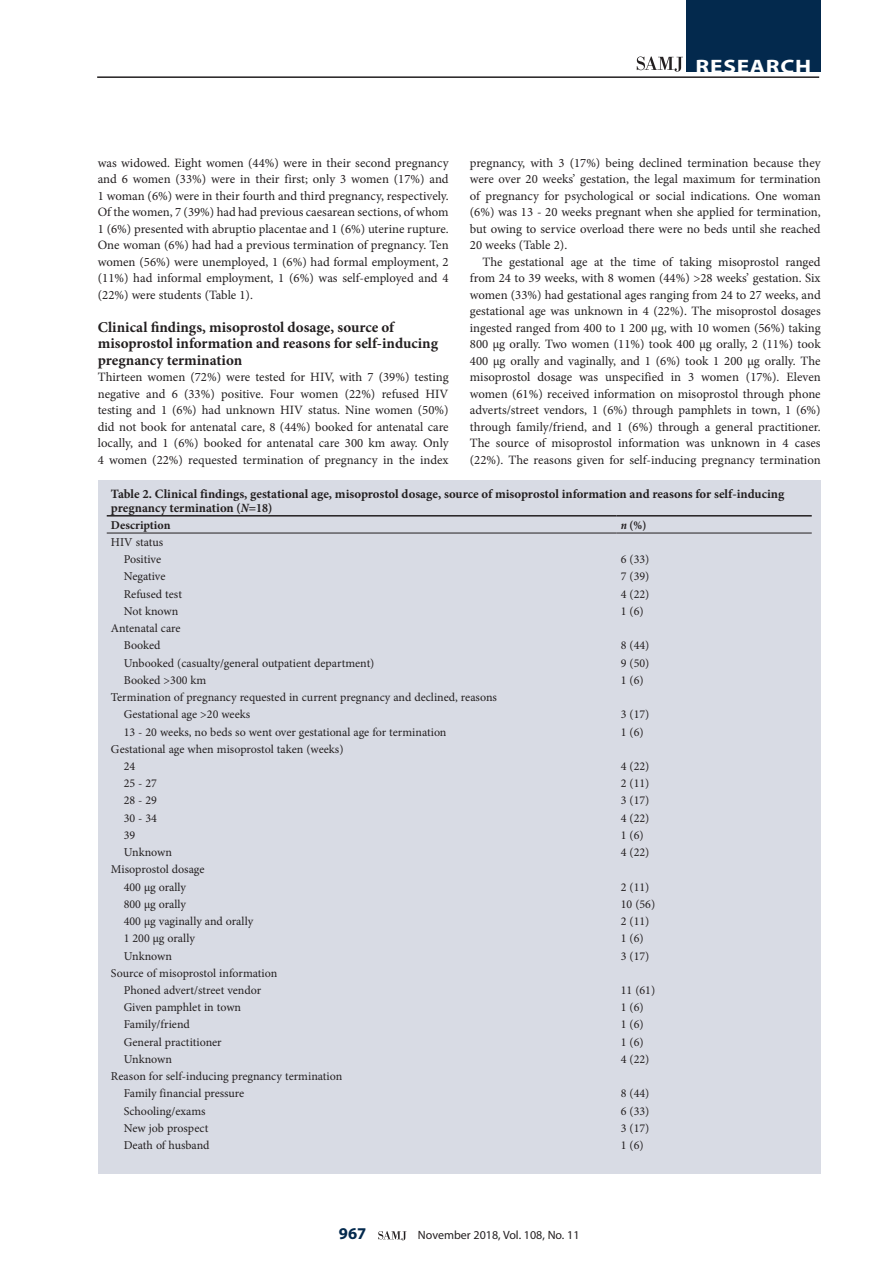
<style>
.page{position:relative;width:893px;height:1263px;background:#fff}
.page>*{position:absolute;margin:0;border:0;box-sizing:border-box;transform-origin:0 0}
.t1{font:700 19.5px "Myriad Pro";letter-spacing:.03em;color:#fff;scale:1.2 1}
.t2{font:700 16.5px "Myriad Pro";color:#03294d}
.C_HEAD{font:700 15px/16.5px "Minion Pro";color:#231f20}
.BODY_TEXT_1ST_PARAGR{font:12.75px/16.5px "Minion Pro";letter-spacing:-.005em;color:#231f20;text-align:justify}
.BODY_TEXT_INDENT{font:12.75px/16.5px "Minion Pro";letter-spacing:-.005em;color:#231f20;text-align:justify}
.TABLE_HEAD{font:700 12.75px/13.5px "Minion Pro";color:#231f20}
.TABLE_COPY_INDENT{font:12px "Minion Pro";color:#231f20}
.TABLE_COPY{font:12px "Minion Pro";color:#231f20}
.t3{font:12px "Myriad Pro";color:#231f20}
.TABLE_FIELD_NAME{font:700 12px "Minion Pro";color:#231f20}
.TABLE_FIELD_NAME-2{font:700 condensed 12px "Minion Pro";color:#231f20}
.s1{font-stretch:condensed}
.s2{font-style:italic;font-stretch:condensed}
.s3{font-style:italic}
</style>
<div class="page">
<svg style="left:378px;top:1231px;width:28px;height:9px"></svg>
<hr style="left:97px;top:76px;width:722px;height:2px;background:#231f20">
<div style="left:686px;top:0;width:135px;height:72px;background:#03294d"></div>
<svg style="left:637px;top:57px;width:46px;height:15px"></svg>
<div style="left:98px;top:480px;width:722px;height:693px;background:#d8dbe4"></div>
<hr style="left:107px;top:515px;width:510px;height:1px;background:#231f20">
<hr style="left:617px;top:515px;width:195px;height:1px;background:#231f20">
<hr style="left:107px;top:533px;width:510px;height:1px;background:#231f20">
<hr style="left:617px;top:533px;width:195px;height:1px;background:#231f20">
<h1 class="t1" style="left:696px;top:54px;width:98px">RESEARCH</h1>
<p class="BODY_TEXT_1ST_PARAGR" style="left:98px;top:154px;width:352px">was widowed. Eight women (44%) were in their second pregnancy and 6 women (33%) were in their first; only 3 women (17%) and 1 woman (6%) were in their fourth and third pregnancy, respectively.<br>Of the women, 7 (39%) had had previous caesarean sections, of whom 1 (6%) presented with abruptio placentae and 1 (6%) uterine rupture.<br>One woman (6%) had had a previous termination of pregnancy. Ten women (56%) were unemployed, 1 (6%) had formal employment, 2 (11%) had informal employment, 1 (6%) was self-employed and 4 (22%) were students (Table 1).</p>
<h3 class="C_HEAD" style="left:98px;top:318px;width:342px">Clinical findings, misoprostol dosage, source of misoprostol information and reasons for self-inducing pregnancy termination</h3>
<p class="BODY_TEXT_1ST_PARAGR" style="left:98px;top:369px;width:352px">Thirteen women (72%) were tested for HIV, with 7 (39%) testing negative and 6 (33%) positive. Four women (22%) refused HIV testing and 1 (6%) had unknown HIV status. Nine women (50%) did not book for antenatal care, 8 (44%) booked for antenatal care locally, and 1 (6%) booked for antenatal care 300 km away. Only 4 women (22%) requested termination of pregnancy in the index</p>
<p class="BODY_TEXT_1ST_PARAGR" style="left:470px;top:154px;width:352px">pregnancy, with 3 (17%) being declined termination because they were over 20 weeks’ gestation, the legal maximum for termination of pregnancy for psychological or social indications. One woman (6%) was 13 - 20 weeks pregnant when she applied for termination, but owing to service overload there were no beds until she reached 20 weeks (Table 2).</p>
<p class="BODY_TEXT_INDENT" style="left:470px;top:253px;width:352px;text-indent:13px">The gestational age at the time of taking misoprostol ranged from 24 to 39 weeks, with 8 women (44%) &gt;28 weeks’ gestation. Six women (33%) had gestational ages ranging from 24 to 27 weeks, and gestational age was unknown in 4 (22%). The misoprostol dosages ingested ranged from 400 to 1 200 µg, with 10 women (56%) taking 800 µg orally. Two women (11%) took 400 µg orally, 2 (11%) took 400 µg orally and vaginally, and 1 (6%) took 1 200 µg orally. The misoprostol dosage was unspecified in 3 women (17%). Eleven women (61%) received information on misoprostol through phone adverts/street vendors, 1 (6%) through pamphlets in town, 1 (6%) through family/friend, and 1 (6%) through a general practitioner.<br>The source of misoprostol information was unknown in 4 cases (22%). The reasons given for self-inducing pregnancy termination</p>
<p class="TABLE_HEAD" style="left:111px;top:487px;width:675px">Table 2. Clinical findings, gestational age, misoprostol dosage, source of misoprostol information and reasons for self-inducing pregnancy termination <span class="s1">(</span><span class="s2">N</span><span class="s1">=18)</span></p>
<p class="TABLE_FIELD_NAME" style="left:111px;top:516px;width:61px">Description</p>
<p class="TABLE_FIELD_NAME-2" style="left:621px;top:517px;width:27px"><span class="s3">n</span> (%)</p>
<p class="TABLE_COPY" style="left:111px;top:534px;width:54px">HIV status</p>
<p class="TABLE_COPY_INDENT" style="left:124px;top:551px;width:39px">Positive</p>
<p class="TABLE_COPY" style="left:621px;top:551px;width:30px">6 (33)</p>
<p class="TABLE_COPY_INDENT" style="left:124px;top:569px;width:43px">Negative</p>
<p class="TABLE_COPY" style="left:621px;top:569px;width:30px">7 (39)</p>
<p class="TABLE_COPY_INDENT" style="left:124px;top:586px;width:60px">Refused test</p>
<p class="TABLE_COPY" style="left:621px;top:586px;width:30px">4 (22)</p>
<p class="TABLE_COPY_INDENT" style="left:124px;top:603px;width:56px">Not known</p>
<p class="TABLE_COPY" style="left:621px;top:603px;width:24px">1 (6)</p>
<p class="TABLE_COPY" style="left:111px;top:620px;width:71px">Antenatal care</p>
<p class="TABLE_COPY_INDENT" style="left:124px;top:637px;width:38px">Booked</p>
<p class="TABLE_COPY" style="left:621px;top:637px;width:30px">8 (44)</p>
<p class="TABLE_COPY_INDENT" style="left:124px;top:655px;width:252px">Unbooked (casualty/general outpatient department)</p>
<p class="TABLE_COPY" style="left:621px;top:655px;width:30px">9 (50)</p>
<p class="TABLE_COPY_INDENT" style="left:124px;top:672px;width:84px">Booked &gt;300 km</p>
<p class="TABLE_COPY" style="left:621px;top:672px;width:24px">1 (6)</p>
<p class="TABLE_COPY" style="left:111px;top:689px;width:387px">Termination of pregnancy requested in current pregnancy and declined, reasons</p>
<p class="TABLE_COPY_INDENT" style="left:124px;top:706px;width:128px">Gestational age &gt;20 weeks</p>
<p class="TABLE_COPY" style="left:621px;top:706px;width:30px">3 (17)</p>
<p class="TABLE_COPY_INDENT" style="left:124px;top:724px;width:324px">13 - 20 weeks, no beds so went over gestational age for termination</p>
<p class="TABLE_COPY" style="left:621px;top:724px;width:24px">1 (6)</p>
<p class="TABLE_COPY" style="left:111px;top:741px;width:234px">Gestational age when misoprostol taken (weeks)</p>
<p class="TABLE_COPY_INDENT" style="left:124px;top:758px;width:13px">24</p>
<p class="TABLE_COPY" style="left:621px;top:758px;width:30px">4 (22)</p>
<p class="TABLE_COPY_INDENT" style="left:124px;top:775px;width:35px">25 - 27</p>
<p class="TABLE_COPY" style="left:621px;top:775px;width:30px">2 (11)</p>
<p class="TABLE_COPY_INDENT" style="left:124px;top:792px;width:35px">28 - 29</p>
<p class="TABLE_COPY" style="left:621px;top:792px;width:30px">3 (17)</p>
<p class="TABLE_COPY_INDENT" style="left:124px;top:810px;width:35px">30 - 34</p>
<p class="TABLE_COPY" style="left:621px;top:810px;width:30px">4 (22)</p>
<p class="TABLE_COPY_INDENT" style="left:124px;top:827px;width:13px">39</p>
<p class="TABLE_COPY" style="left:621px;top:827px;width:24px">1 (6)</p>
<p class="TABLE_COPY_INDENT" style="left:124px;top:844px;width:50px">Unknown</p>
<p class="TABLE_COPY" style="left:621px;top:844px;width:30px">4 (22)</p>
<p class="TABLE_COPY" style="left:111px;top:861px;width:95px">Misoprostol dosage</p>
<p class="TABLE_COPY_INDENT" style="left:124px;top:879px;width:64px">400 µg orally</p>
<p class="TABLE_COPY" style="left:621px;top:879px;width:30px">2 (11)</p>
<p class="TABLE_COPY_INDENT" style="left:124px;top:896px;width:64px">800 µg orally</p>
<p class="TABLE_COPY" style="left:621px;top:896px;width:36px">10 (56)</p>
<p class="TABLE_COPY_INDENT" style="left:124px;top:913px;width:131px">400 µg vaginally and orally</p>
<p class="TABLE_COPY" style="left:621px;top:913px;width:30px">2 (11)</p>
<p class="TABLE_COPY_INDENT" style="left:124px;top:930px;width:73px">1 200 µg orally</p>
<p class="TABLE_COPY" style="left:621px;top:930px;width:24px">1 (6)</p>
<p class="TABLE_COPY_INDENT" style="left:124px;top:948px;width:50px">Unknown</p>
<p class="TABLE_COPY" style="left:621px;top:948px;width:30px">3 (17)</p>
<p class="TABLE_COPY" style="left:111px;top:965px;width:168px">Source of misoprostol information</p>
<p class="TABLE_COPY_INDENT" style="left:124px;top:982px;width:139px">Phoned advert/street vendor</p>
<p class="TABLE_COPY" style="left:621px;top:982px;width:36px">11 (61)</p>
<p class="TABLE_COPY_INDENT" style="left:124px;top:999px;width:119px">Given pamphlet in town</p>
<p class="TABLE_COPY" style="left:621px;top:999px;width:24px">1 (6)</p>
<p class="TABLE_COPY_INDENT" style="left:124px;top:1016px;width:68px">Family/friend</p>
<p class="TABLE_COPY" style="left:621px;top:1016px;width:24px">1 (6)</p>
<p class="TABLE_COPY_INDENT" style="left:124px;top:1034px;width:100px">General practitioner</p>
<p class="TABLE_COPY" style="left:621px;top:1034px;width:24px">1 (6)</p>
<p class="TABLE_COPY_INDENT" style="left:124px;top:1051px;width:50px">Unknown</p>
<p class="TABLE_COPY" style="left:621px;top:1051px;width:30px">4 (22)</p>
<p class="TABLE_COPY" style="left:111px;top:1068px;width:233px">Reason for self-inducing pregnancy termination</p>
<p class="TABLE_COPY_INDENT" style="left:124px;top:1085px;width:122px">Family financial pressure</p>
<p class="TABLE_COPY" style="left:621px;top:1085px;width:30px">8 (44)</p>
<p class="TABLE_COPY_INDENT" style="left:124px;top:1103px;width:83px">Schooling/exams</p>
<p class="TABLE_COPY" style="left:621px;top:1103px;width:30px">6 (33)</p>
<p class="TABLE_COPY_INDENT" style="left:124px;top:1120px;width:86px">New job prospect</p>
<p class="TABLE_COPY" style="left:621px;top:1120px;width:30px">3 (17)</p>
<p class="TABLE_COPY_INDENT" style="left:124px;top:1137px;width:87px">Death of husband</p>
<p class="TABLE_COPY" style="left:621px;top:1137px;width:24px">1 (6)</p>
<p class="t2" style="left:339px;top:1223px;width:29px">967</p>
<p class="t3" style="left:418px;top:1228px;width:163px">November 2018, Vol. 108, No. 11</p>
</div>
